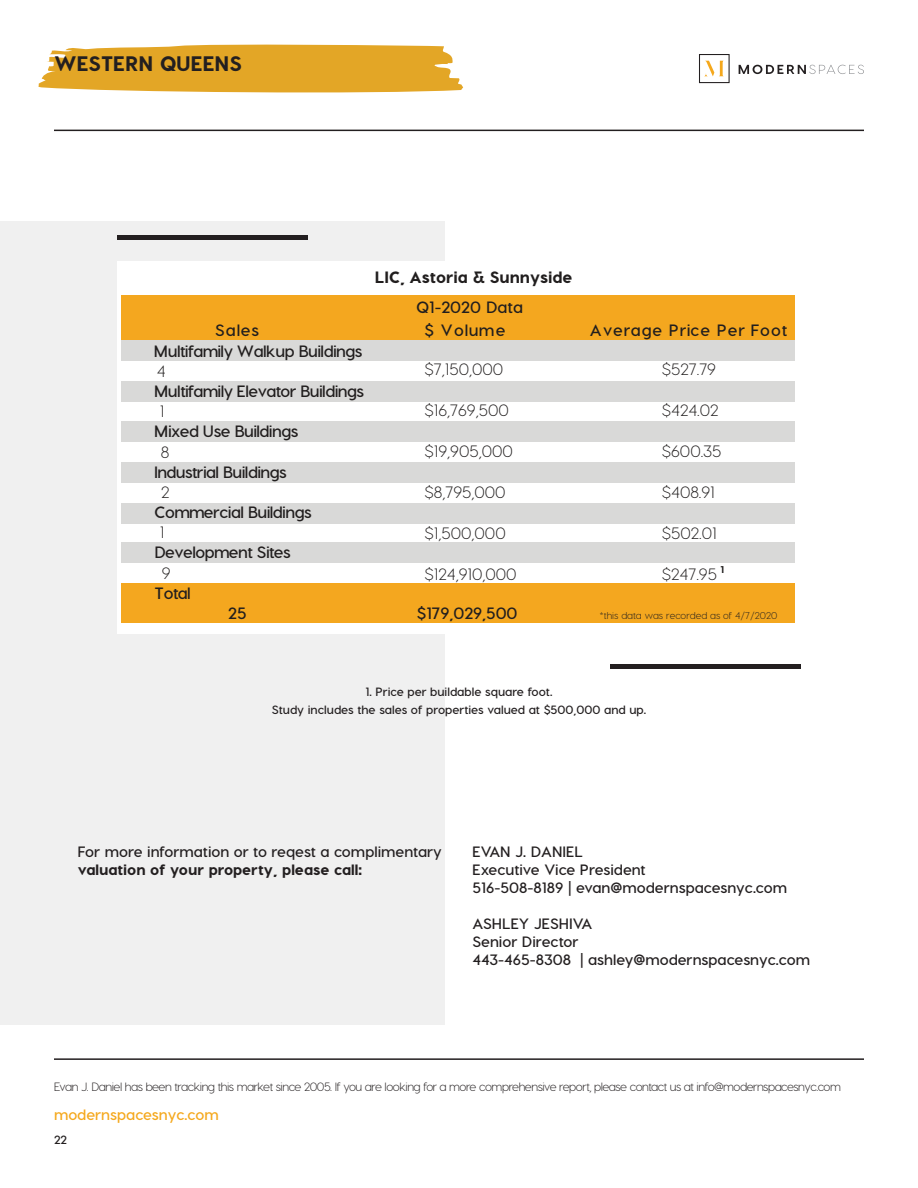
<style>
.page{position:relative;width:918px;height:1188px;background:#fff}
.page>*{position:absolute;margin:0;border:0;box-sizing:border-box;transform-origin:0 0}
.t1{font:800 21px "Visby CF";color:#231f20}
.t2{font:700 16.35px/21px "Visby CF";letter-spacing:-.03em;color:#211e1e}
.t3{font:300 16.35px "Visby CF";color:#211e1e}
.t4{font:800 16.35px "Visby CF";color:#211e1e}
.t5{font:700 16.35px "Visby CF";letter-spacing:.055em;color:#211e1e}
.t6{font:700 15px/18px "Visby CF";color:#231f20}
.t7{font:700 15px "Visby CF";color:#f5a81c}
.t8{font:300 12px "Visby CF";letter-spacing:-.04em;color:#231f20}
.t9{font:700 12px "Visby CF";color:#231f20}
.t10{font:300 9.9px "Visby CF";color:#211e1e}
.t11{font:800 9.9px "Visby CF";color:#211e1e}
.s1{font-weight:800}
</style>
<div class="page">
<div style="left:0;top:221px;width:446px;height:804px;background:#f0f0f0"></div>
<div style="left:117px;top:261px;width:684px;height:372px;background:#fff"></div>
<svg style="left:38px;top:44px;width:425px;height:49px"></svg>
<hr style="left:54px;top:130px;width:810px;height:1px;background:#231f20">
<hr style="left:54px;top:1058px;width:810px;height:2px;background:#231f20">
<div style="left:121px;top:295px;width:673px;height:45px;background:#f4a71f"></div>
<div style="left:121px;top:583px;width:673px;height:40px;background:#f4a71f"></div>
<div style="left:121px;top:340px;width:673px;height:21px;background:#d9d9d8"></div>
<div style="left:121px;top:381px;width:673px;height:21px;background:#d9d9d8"></div>
<div style="left:121px;top:422px;width:673px;height:20px;background:#d9d9d8"></div>
<div style="left:121px;top:463px;width:673px;height:20px;background:#d9d9d8"></div>
<div style="left:121px;top:503px;width:673px;height:20px;background:#d9d9d8"></div>
<div style="left:121px;top:542px;width:673px;height:21px;background:#d9d9d8"></div>
<div style="left:699px;top:54px;width:31px;height:29px;border:1px solid #231f20"></div>
<svg style="left:705px;top:61px;width:18px;height:15px"></svg>
<svg style="left:739px;top:65px;width:125px;height:9px"></svg>
<hr style="left:117px;top:235px;width:190px;height:4px;background:#231f20">
<hr style="left:611px;top:664px;width:190px;height:4px;background:#231f20">
<p class="t1" style="left:54px;top:50px;width:189px">WESTERN QUEENS</p>
<p class="t2" style="left:154px;top:319px;width:210px;text-indent:61px">Sales<br>Multifamily Walkup Buildings</p>
<p class="t2" style="left:154px;top:381px;width:212px">Multifamily Elevator Buildings</p>
<p class="t2" style="left:154px;top:421px;width:146px">Mixed Use Buildings</p>
<p class="t2" style="left:154px;top:461px;width:134px">Industrial Buildings</p>
<p class="t2" style="left:154px;top:502px;width:159px">Commercial Buildings</p>
<p class="t2" style="left:154px;top:542px;width:138px">Development Sites</p>
<p class="t2" style="left:154px;top:582px;width:38px">Total</p>
<p class="t3" style="left:157px;top:361px;width:10px">4</p>
<p class="t3" style="left:160px;top:402px;width:6px">1</p>
<p class="t3" style="left:161px;top:442px;width:10px">8</p>
<p class="t3" style="left:161px;top:482px;width:10px">2</p>
<p class="t3" style="left:160px;top:523px;width:6px">1</p>
<p class="t3" style="left:162px;top:563px;width:10px">9</p>
<p class="t2" style="left:228px;top:602px;width:20px">25</p>
<p class="t4" style="left:375px;top:267px;width:199px">LIC, Astoria &amp; Sunnyside</p>
<p class="t2" style="left:416px;top:297px;width:108px">Q1-2020 Data</p>
<p class="t2" style="left:425px;top:319px;width:82px">$ Volume</p>
<p class="t3" style="left:425px;top:360px;width:80px">$7,150,000</p>
<p class="t3" style="left:425px;top:401px;width:86px">$16,769,500</p>
<p class="t3" style="left:425px;top:442px;width:90px">$19,905,000</p>
<p class="t3" style="left:425px;top:483px;width:83px">$8,795,000</p>
<p class="t3" style="left:425px;top:524px;width:83px">$1,500,000</p>
<p class="t3" style="left:425px;top:565px;width:94px">$124,910,000</p>
<p class="t2" style="left:417px;top:602px;width:102px">$179,029,500</p>
<p class="t10" style="left:599px;top:609px;width:179px">*this data was recorded as of 4/7/2020</p>
<p class="t5" style="left:590px;top:320px;width:199px">Average Price Per Foot</p>
<p class="t3" style="left:662px;top:360px;width:56px">$527.79</p>
<p class="t3" style="left:662px;top:401px;width:58px">$424.02</p>
<p class="t3" style="left:662px;top:442px;width:61px">$600.35</p>
<p class="t3" style="left:662px;top:483px;width:55px">$408.91</p>
<p class="t3" style="left:662px;top:524px;width:56px">$502.01</p>
<p class="t3" style="left:662px;top:565px;width:57px">$247.95</p>
<p class="t11" style="left:721px;top:563px;width:5px">1</p>
<p class="t9" style="left:366px;top:684px;width:188px">1. Price per buildable square foot.</p>
<p class="t9" style="left:272px;top:702px;width:376px">Study includes the sales of properties valued at $500,000 and up.</p>
<p class="t6" style="left:78px;top:843px;width:366px">For more information or to reqest a complimentary <span class="s1">valuation of your property, please call:</span></p>
<p class="t6" style="left:472px;top:843px;width:112px">EVAN J. DANIEL</p>
<p class="t6" style="left:472px;top:861px;width:175px">Executive Vice President</p>
<p class="t6" style="left:472px;top:879px;width:316px">516-508-8189 | evan@modernspacesnyc.com</p>
<p class="t6" style="left:472px;top:915px;width:121px">ASHLEY JESHIVA</p>
<p class="t6" style="left:472px;top:933px;width:108px">Senior Director</p>
<p class="t6" style="left:472px;top:951px;width:339px">443-465-8308 | ashley@modernspacesnyc.com</p>
<p class="t8" style="left:54px;top:1080px;width:788px">Evan J. Daniel has been tracking this market since 2005. If you are looking for a more comprehensive report, please contact us at info@modernspacesnyc.com</p>
<p class="t7" style="left:54px;top:1105px;width:166px">modernspacesnyc.com</p>
<p class="t9" style="left:54px;top:1132px;width:15px">22</p>
</div>
